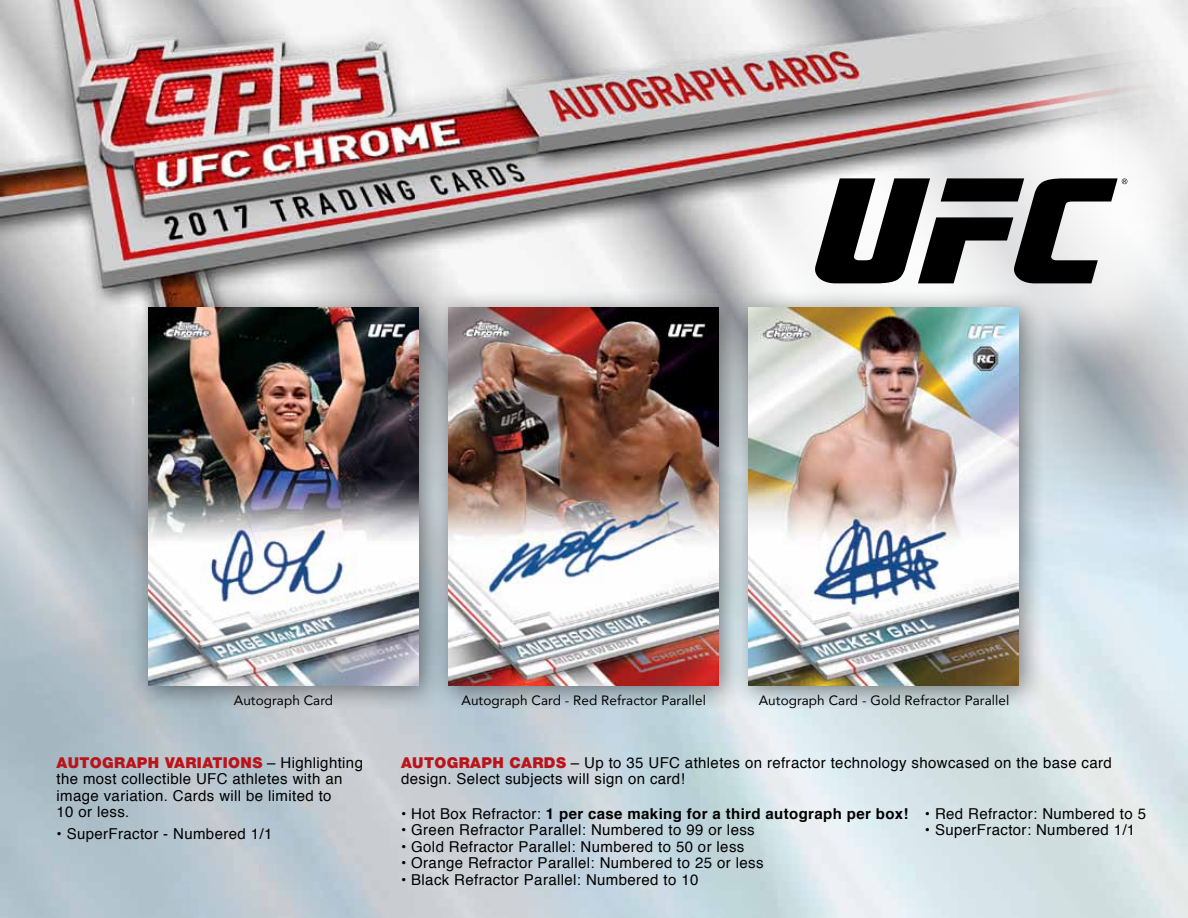
<style>
.page{position:relative;width:1188px;height:918px;background:#fff}
.page>*{position:absolute;margin:0;border:0;box-sizing:border-box;transform-origin:0 0}
.t1{font:15px/16.5px "Helvetica";letter-spacing:.025em;color:#000}
.t2{font:700 15px "Helvetica";letter-spacing:.025em;color:#000}
.t3{font:900 15px "Helvetica Neue";letter-spacing:.025em;color:#ba141a}
.t4{font:13.5px "Avenir";letter-spacing:.005em;color:#000}
.s1{font-family:"Helvetica";font-weight:400;color:#000}
.s2{font-family:"Helvetica Neue";font-weight:900;color:#ba141a}
.s3{font-weight:400}
</style>
<div class="page">
<div style="left:718px;top:79px;width:470px;height:304px;background:#fff;opacity:.75"></div>
<img style="left:0;top:0;width:1181px;height:367px">
<div style="left:130px;top:289px;width:315px;height:422px;background:#000;opacity:.45"></div>
<img style="left:148px;top:308px;width:270px;height:378px">
<div style="left:431px;top:289px;width:314px;height:422px;background:#000;opacity:.45"></div>
<img style="left:449px;top:308px;width:270px;height:378px">
<div style="left:731px;top:289px;width:314px;height:422px;background:#000;opacity:.45"></div>
<img style="left:749px;top:308px;width:270px;height:378px">
<p class="t4" style="left:234px;top:690px;width:101px">Autograph Card</p>
<p class="t4" style="left:462px;top:690px;width:246px">Autograph Card - Red Refractor Parallel</p>
<p class="t4" style="left:759px;top:690px;width:252px">Autograph Card - Gold Refractor Parallel</p>
<p class="t3" style="left:57px;top:753px;width:308px">AUTOGRAPH VARIATIONS <span class="s1">– Highlighting</span></p>
<p class="t1" style="left:57px;top:771px;width:287px">the most collectible UFC athletes with an image variation. Cards will be limited to<br>10 or less.</p>
<p class="t1" style="left:57px;top:826px;width:217px">• SuperFractor - Numbered 1/1</p>
<p class="t1" style="left:401px;top:754px;width:712px"><span class="s2">AUTOGRAPH CARDS</span> – Up to 35 UFC athletes on refractor technology showcased on the base card design. Select subjects will sign on card!</p>
<p class="t2" style="left:401px;top:801px;width:509px"><span class="s3">• Hot Box Refractor:</span> 1 per case making for a third autograph per box!</p>
<p class="t1" style="left:401px;top:822px;width:355px">• Green Refractor Parallel: Numbered to 99 or less</p>
<p class="t1" style="left:401px;top:838px;width:345px">• Gold Refractor Parallel: Numbered to 50 or less</p>
<p class="t1" style="left:401px;top:855px;width:364px">• Orange Refractor Parallel: Numbered to 25 or less</p>
<p class="t1" style="left:401px;top:871px;width:299px">• Black Refractor Parallel: Numbered to 10</p>
<p class="t1" style="left:925px;top:805px;width:223px">• Red Refractor: Numbered to 5</p>
<p class="t1" style="left:925px;top:822px;width:212px">• SuperFractor: Numbered 1/1</p>
</div>
